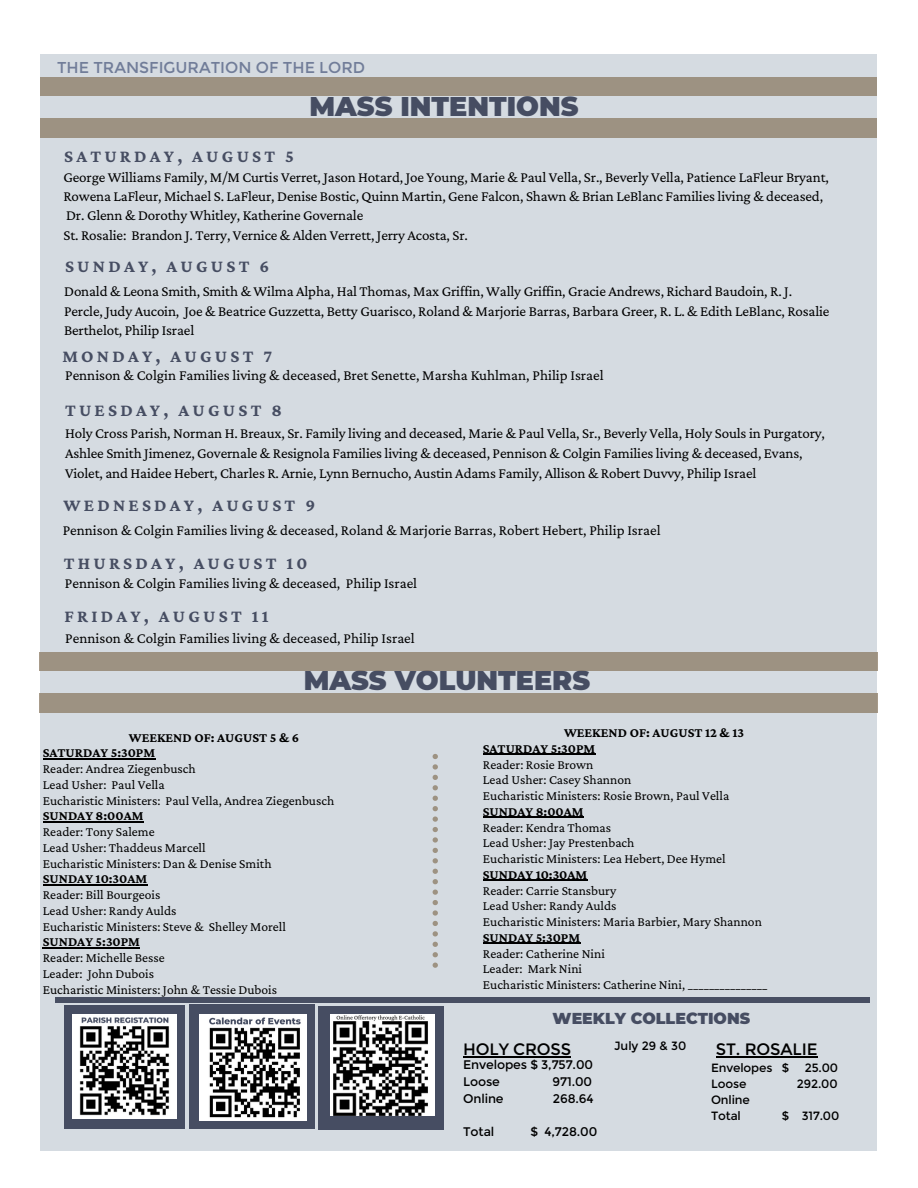
<style>
.page{position:relative;width:918px;height:1188px;background:#fff}
.page>*{position:absolute;margin:0;border:0;box-sizing:border-box;transform-origin:0 0}
.t1{font:900 27px "Montserrat";color:#464d62}
.t2{font:700 18px "Crimson Pro";letter-spacing:.18em;color:#464d62}
.t3{font:16.5px "Montserrat";letter-spacing:-.01em;color:#000}
.t4{font:15.75px "Montserrat";color:#717d99}
.t5{font:900 15.75px "Montserrat";color:#464d62}
.t6{font:15px/19.2px "Crimson Pro";letter-spacing:-.01em;color:#000}
.t7{font:13.5px "Crimson Pro";color:#000}
.t8{font:700 13.5px "Crimson Pro";color:#000}
.t9{font:12.45px "Montserrat";letter-spacing:-.01em;color:#000}
.t10{font:12px "Montserrat";letter-spacing:-.01em;color:#000}
</style>
<div class="page">
<div style="left:40px;top:55px;width:837px;height:1096px;background:#d5dbe1"></div>
<div style="left:56px;top:997px;width:814px;height:6px;background:#464d62"></div>
<div style="left:40px;top:118px;width:836px;height:19px;background:#9d9282"></div>
<div style="left:40px;top:77px;width:836px;height:19px;background:#9d9282"></div>
<div style="left:64px;top:1005px;width:121px;height:124px;background:#464d62"></div>
<img style="left:72px;top:1014px;width:105px;height:105px">
<div style="left:189px;top:1005px;width:125px;height:124px;background:#464d62"></div>
<img style="left:199px;top:1014px;width:107px;height:107px">
<hr style="left:463px;top:1056px;width:108px;height:1px;background:#000">
<hr style="left:716px;top:1056px;width:101px;height:1px;background:#000">
<div style="left:319px;top:1006px;width:125px;height:124px;background:#464d62"></div>
<img style="left:331px;top:1014px;width:104px;height:101px">
<svg style="left:433px;top:754px;width:5px;height:36px"></svg>
<svg style="left:433px;top:796px;width:5px;height:67px"></svg>
<svg style="left:433px;top:869px;width:5px;height:15px"></svg>
<svg style="left:433px;top:890px;width:5px;height:46px"></svg>
<svg style="left:433px;top:942px;width:5px;height:15px"></svg>
<svg style="left:433px;top:963px;width:5px;height:5px"></svg>
<hr style="left:483px;top:754px;width:112px;height:1px;background:#000">
<hr style="left:483px;top:817px;width:101px;height:1px;background:#000">
<hr style="left:483px;top:880px;width:104px;height:1px;background:#000">
<hr style="left:483px;top:943px;width:97px;height:1px;background:#000">
<div style="left:39px;top:694px;width:839px;height:18px;background:#9d9282"></div>
<div style="left:39px;top:652px;width:839px;height:19px;background:#9d9282"></div>
<hr style="left:43px;top:758px;width:112px;height:2px;background:#000">
<hr style="left:43px;top:821px;width:101px;height:2px;background:#000">
<hr style="left:43px;top:884px;width:104px;height:2px;background:#000">
<hr style="left:43px;top:947px;width:97px;height:2px;background:#000">
<p class="t4" style="left:57px;top:58px;width:310px">THE TRANSFIGURATION OF THE LORD</p>
<p class="t2" style="left:64px;top:146px;width:231px">SATURDAY, AUGUST 5</p>
<p class="t1" style="left:309px;top:90px;width:271px">MASS INTENTIONS</p>
<p class="t6" style="left:63px;top:167px;width:767px">George Williams Family, M/M Curtis Verret, Jason Hotard, Joe Young, Marie &amp; Paul Vella, Sr., Beverly Vella, Patience LaFleur Bryant,<br>Rowena LaFleur, Michael S. LaFleur, Denise Bostic, Quinn Martin, Gene Falcon, Shawn &amp; Brian LeBlanc Families living &amp; deceased,</p>
<p class="t6" style="left:66px;top:206px;width:299px">Dr. Glenn &amp; Dorothy Whitley, Katherine Governale</p>
<p class="t6" style="left:63px;top:225px;width:406px">St. Rosalie: Brandon J. Terry, Vernice &amp; Alden Verrett, Jerry Acosta, Sr.</p>
<p class="t2" style="left:65px;top:256px;width:206px">SUNDAY, AUGUST 6</p>
<p class="t6" style="left:64px;top:282px;width:767px">Donald &amp; Leona Smith, Smith &amp; Wilma Alpha, Hal Thomas, Max Griffin, Wally Griffin, Gracie Andrews, Richard Baudoin, R. J.<br>Percle, Judy Aucoin, Joe &amp; Beatrice Guzzetta, Betty Guarisco, Roland &amp; Marjorie Barras, Barbara Greer, R. L. &amp; Edith LeBlanc, Rosalie<br>Berthelot, Philip Israel</p>
<p class="t2" style="left:62px;top:346px;width:211px">MONDAY, AUGUST 7</p>
<p class="t2" style="left:65px;top:400px;width:218px">TUESDAY, AUGUST 8</p>
<p class="t6" style="left:65px;top:422px;width:762px;line-height:20.2px">Holy Cross Parish, Norman H. Breaux, Sr. Family living and deceased, Marie &amp; Paul Vella, Sr., Beverly Vella, Holy Souls in Purgatory,<br>Ashlee Smith Jimenez, Governale &amp; Resignola Families living &amp; deceased, Pennison &amp; Colgin Families living &amp; deceased, Evans,<br>Violet, and Haidee Hebert, Charles R. Arnie, Lynn Bernucho, Austin Adams Family, Allison &amp; Robert Duvvy, Philip Israel</p>
<p class="t2" style="left:63px;top:495px;width:253px">WEDNESDAY, AUGUST 9</p>
<p class="t6" style="left:65px;top:366px;width:540px">Pennison &amp; Colgin Families living &amp; deceased, Bret Senette, Marsha Kuhlman, Philip Israel</p>
<p class="t6" style="left:63px;top:520px;width:599px">Pennison &amp; Colgin Families living &amp; deceased, Roland &amp; Marjorie Barras, Robert Hebert, Philip Israel</p>
<p class="t2" style="left:64px;top:553px;width:245px">THURSDAY, AUGUST 10</p>
<p class="t2" style="left:64px;top:606px;width:205px">FRIDAY, AUGUST 11</p>
<p class="t6" style="left:65px;top:629px;width:351px">Pennison &amp; Colgin Families living &amp; deceased, Philip Israel</p>
<p class="t6" style="left:65px;top:573px;width:354px">Pennison &amp; Colgin Families living &amp; deceased, Philip Israel</p>
<p class="t1" style="left:304px;top:664px;width:288px">MASS VOLUNTEERS</p>
<p class="t8" style="left:129px;top:729px;width:172px">WEEKEND OF: AUGUST 5 &amp; 6</p>
<p class="t8" style="left:43px;top:745px;width:114px">SATURDAY 5:30PM</p>
<p class="t7" style="left:43px;top:761px;width:154px">Reader: Andrea Ziegenbusch</p>
<p class="t7" style="left:43px;top:777px;width:123px">Lead Usher: Paul Vella</p>
<p class="t7" style="left:43px;top:792px;width:293px">Eucharistic Ministers: Paul Vella, Andrea Ziegenbusch</p>
<p class="t8" style="left:43px;top:808px;width:102px">SUNDAY 8:00AM</p>
<p class="t7" style="left:43px;top:824px;width:113px">Reader: Tony Saleme</p>
<p class="t7" style="left:43px;top:840px;width:164px">Lead Usher: Thaddeus Marcell</p>
<p class="t7" style="left:43px;top:855px;width:230px">Eucharistic Ministers: Dan &amp; Denise Smith</p>
<p class="t8" style="left:43px;top:871px;width:106px">SUNDAY 10:30AM</p>
<p class="t7" style="left:43px;top:887px;width:119px">Reader: Bill Bourgeois</p>
<p class="t7" style="left:43px;top:903px;width:135px">Lead Usher: Randy Aulds</p>
<p class="t7" style="left:43px;top:918px;width:245px">Eucharistic Ministers: Steve &amp; Shelley Morell</p>
<p class="t8" style="left:43px;top:934px;width:99px">SUNDAY 5:30PM</p>
<p class="t7" style="left:43px;top:950px;width:123px">Reader: Michelle Besse</p>
<p class="t7" style="left:43px;top:966px;width:113px">Leader: John Dubois</p>
<p class="t7" style="left:43px;top:981px;width:236px">Eucharistic Ministers: John &amp; Tessie Dubois</p>
<p class="t8" style="left:564px;top:725px;width:182px">WEEKEND OF: AUGUST 12 &amp; 13</p>
<p class="t8" style="left:483px;top:741px;width:114px">SATURDAY 5:30PM</p>
<p class="t7" style="left:483px;top:756px;width:112px">Reader: Rosie Brown</p>
<p class="t7" style="left:483px;top:772px;width:150px">Lead Usher: Casey Shannon</p>
<p class="t7" style="left:483px;top:788px;width:248px">Eucharistic Ministers: Rosie Brown, Paul Vella</p>
<p class="t8" style="left:483px;top:804px;width:102px">SUNDAY 8:00AM</p>
<p class="t7" style="left:483px;top:819px;width:130px">Reader: Kendra Thomas</p>
<p class="t7" style="left:483px;top:835px;width:153px">Lead Usher: Jay Prestenbach</p>
<p class="t7" style="left:483px;top:851px;width:244px">Eucharistic Ministers: Lea Hebert, Dee Hymel</p>
<p class="t8" style="left:483px;top:867px;width:106px">SUNDAY 10:30AM</p>
<p class="t7" style="left:483px;top:882px;width:135px">Reader: Carrie Stansbury</p>
<p class="t7" style="left:483px;top:898px;width:135px">Lead Usher: Randy Aulds</p>
<p class="t7" style="left:483px;top:914px;width:281px">Eucharistic Ministers: Maria Barbier, Mary Shannon</p>
<p class="t8" style="left:483px;top:930px;width:99px">SUNDAY 5:30PM</p>
<p class="t7" style="left:483px;top:945px;width:124px">Reader: Catherine Nini</p>
<p class="t7" style="left:483px;top:961px;width:101px">Leader: Mark Nini</p>
<p class="t7" style="left:483px;top:977px;width:286px">Eucharistic Ministers: Catherine Nini, _______________</p>
<p class="t5" style="left:553px;top:1009px;width:199px">WEEKLY COLLECTIONS</p>
<p class="t3" style="left:463px;top:1039px;width:109px">HOLY CROSS</p>
<p class="t9" style="left:463px;top:1057px;width:131px">Envelopes $ 3,757.00</p>
<p class="t9" style="left:463px;top:1074px;width:38px">Loose</p>
<p class="t9" style="left:553px;top:1074px;width:41px">971.00</p>
<p class="t9" style="left:463px;top:1091px;width:42px">Online</p>
<p class="t9" style="left:553px;top:1091px;width:42px">268.64</p>
<p class="t9" style="left:463px;top:1124px;width:33px">Total</p>
<p class="t9" style="left:530px;top:1124px;width:68px">$ 4,728.00</p>
<p class="t10" style="left:614px;top:1038px;width:74px">July 29 &amp; 30</p>
<p class="t3" style="left:716px;top:1039px;width:103px">ST. ROSALIE</p>
<p class="t10" style="left:711px;top:1061px;width:80px">Envelopes $</p>
<p class="t10" style="left:805px;top:1061px;width:35px">25.00</p>
<p class="t10" style="left:711px;top:1077px;width:37px">Loose</p>
<p class="t10" style="left:797px;top:1077px;width:42px">292.00</p>
<p class="t10" style="left:711px;top:1093px;width:40px">Online</p>
<p class="t10" style="left:711px;top:1109px;width:31px">Total</p>
<p class="t10" style="left:782px;top:1109px;width:59px">$ 317.00</p>
</div>
